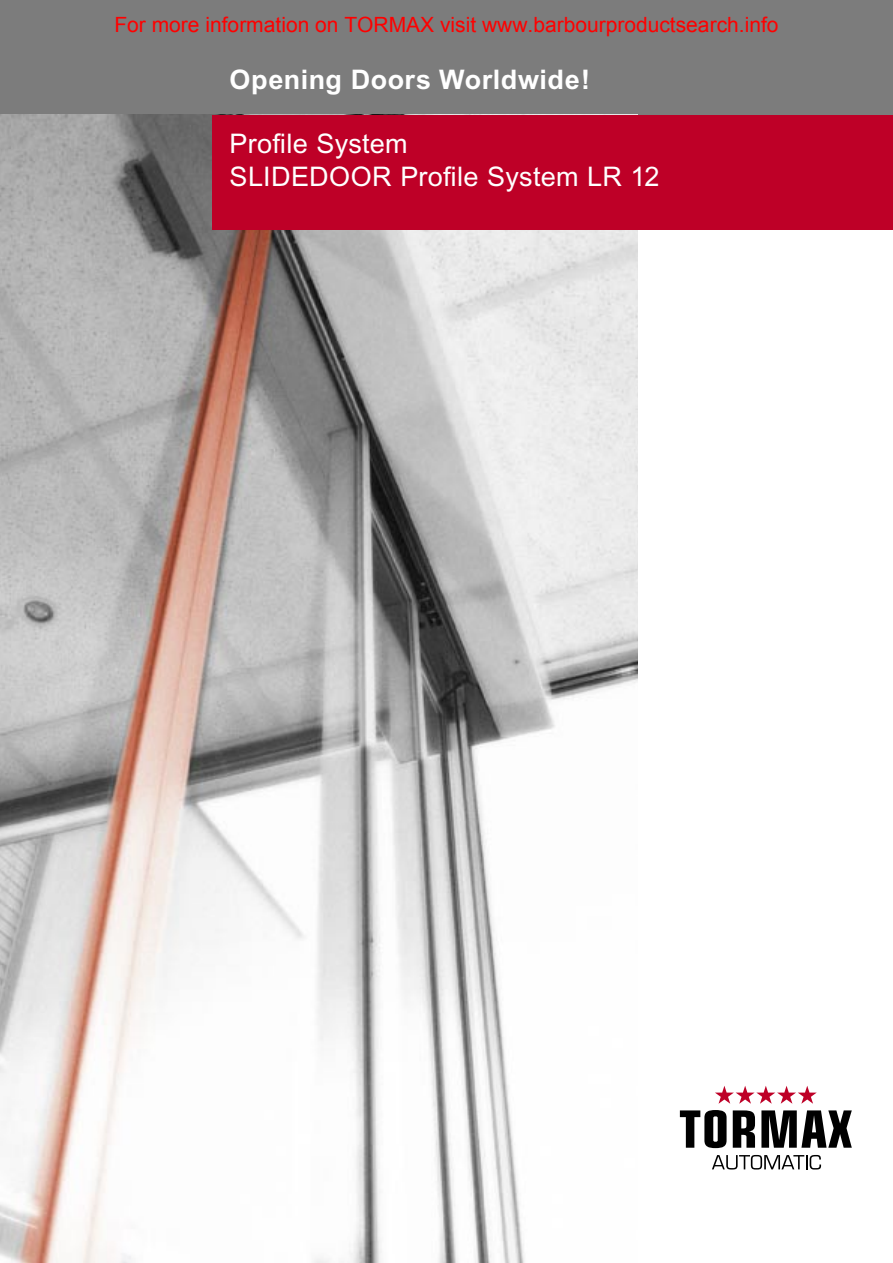
<style>
.page{position:relative;width:893px;height:1263px;background:#fff}
.page>*{position:absolute;margin:0;border:0;box-sizing:border-box;transform-origin:0 0}
.E_____Titel_Produkt{font:27px/33px "Arial";letter-spacing:.015em;color:#fff}
.E_____Slogan{font:700 27px "Arial";letter-spacing:.02em;color:#fff}
.t1{font:21px "Arial";color:#f00}
</style>
<div class="page">
<div style="left:0;top:0;width:893px;height:115px;background:#7c7c7c"></div>
<svg style="left:712px;top:1155px;width:109px;height:14px"></svg>
<svg style="left:715px;top:1086px;width:102px;height:18px"></svg>
<svg style="left:680px;top:1110px;width:47px;height:38px"></svg>
<svg style="left:733px;top:1110px;width:22px;height:38px"></svg>
<svg style="left:761px;top:1110px;width:91px;height:38px"></svg>
<img style="left:0;top:115px;width:638px;height:1148px">
<div style="left:213px;top:115px;width:680px;height:115px;background:#be0027"></div>
<p class="t1" style="left:114px;top:11px;width:666px">For more information on TORMAX visit www.barbourproductsearch.info</p>
<p class="E_____Slogan" style="left:230px;top:64px;width:362px">Opening Doors Worldwide!</p>
<p class="E_____Titel_Produkt" style="left:230px;top:127px;width:431px">Profile System<br>SLIDEDOOR Profile System LR 12</p>
</div>
